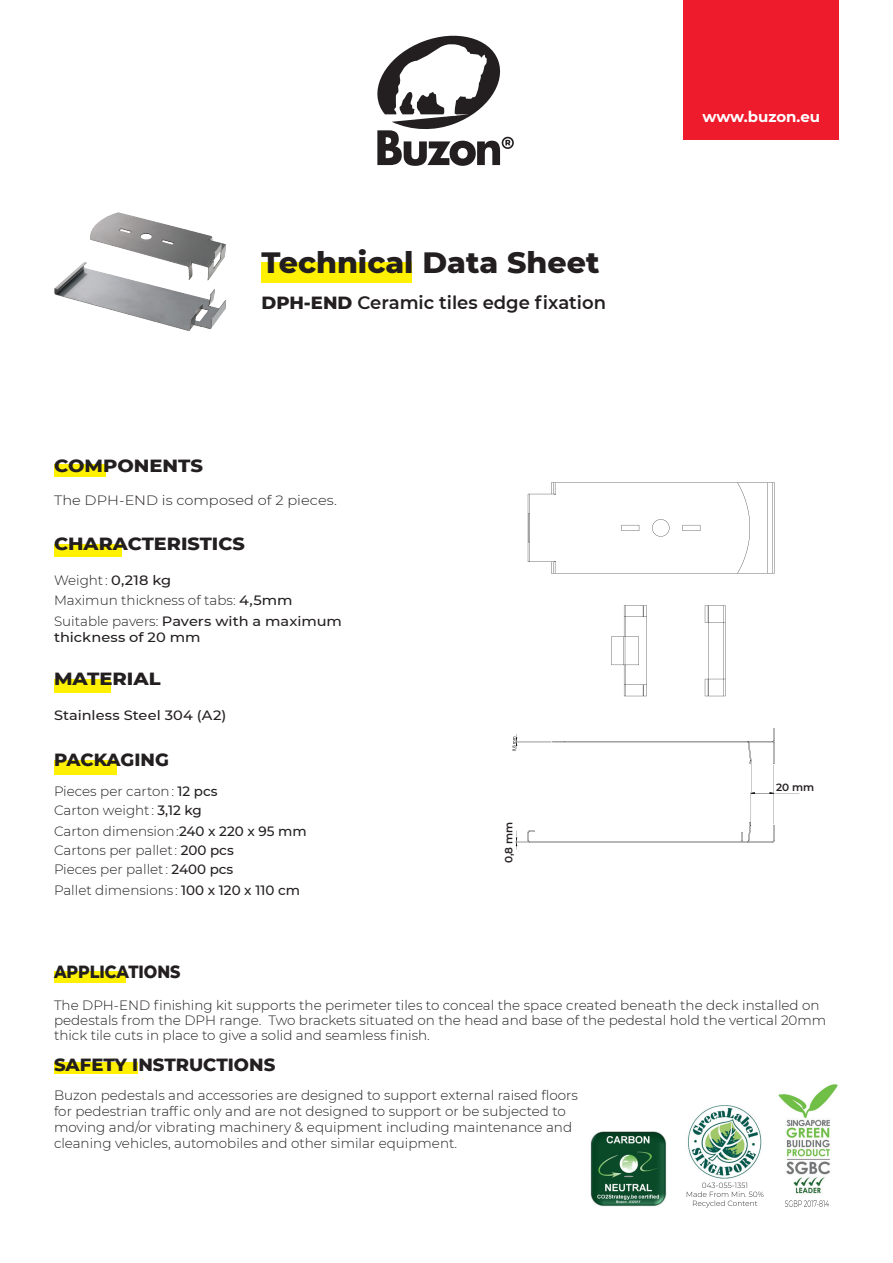
<style>
.page{position:relative;width:893px;height:1263px;background:#fff}
.page>*{position:absolute;margin:0;border:0;box-sizing:border-box;transform-origin:0 0}
.t1{font:800 30px "Montserrat";color:#231f20}
.t2{font:600 18px "Montserrat";color:#231f20}
.t3{font:800 18px "Montserrat";color:#231f20}
.t4{font:800 18px "Montserrat";color:#231f20;scale:1.08 1}
.t5{font:800 18px "Montserrat";color:#231f20;scale:1.06 1}
.t6{font:800 18px "Montserrat";color:#231f20;scale:.89 1}
.t7{font:700 15px "Montserrat";color:#fff}
.t8{font:300 13.5px/19.8px "Montserrat";color:#231f20}
.t9{font:500 13.5px "Montserrat";letter-spacing:.005em;color:#231f20;scale:1.08 1}
.t10{font:300 13.5px "Montserrat";color:#231f20;scale:1.08 1}
.t11{font:600 10.5px "Montserrat";color:#231f20}
.s1{font-weight:800}
.s2{font-weight:500}
</style>
<div class="page">
<div style="left:262px;top:262px;width:150px;height:21px;background:#fff101"></div>
<img style="left:54px;top:212px;width:171px;height:118px">
<svg style="left:377px;top:35px;width:137px;height:131px"></svg>
<div style="left:684px;top:0;width:155px;height:140px;background:#ee1b2d"></div>
<div style="left:54px;top:760px;width:62px;height:15px;background:#fff101"></div>
<div style="left:54px;top:465px;width:52px;height:12px;background:#fff101"></div>
<div style="left:54px;top:679px;width:56px;height:13px;background:#fff101"></div>
<div style="left:54px;top:544px;width:68px;height:13px;background:#fff101"></div>
<svg style="left:528px;top:482px;width:247px;height:91px"></svg>
<svg style="left:512px;top:728px;width:287px;height:122px"></svg>
<svg style="left:611px;top:605px;width:114px;height:91px"></svg>
<div style="left:54px;top:1062px;width:84px;height:12px;background:#fff101"></div>
<div style="left:54px;top:971px;width:72px;height:11px;background:#fff101"></div>
<img style="left:591px;top:1131px;width:75px;height:76px">
<img style="left:778px;top:1084px;width:60px;height:110px">
<img style="left:688px;top:1105px;width:74px;height:74px">
<svg style="left:785px;top:1200px;width:44px;height:7px"></svg>
<svg style="left:687px;top:1183px;width:76px;height:24px"></svg>
<h1 class="t1" style="left:261px;top:240px;width:339px">Technical Data Sheet</h1>
<h2 class="t2" style="left:261px;top:290px;width:346px"><span class="s1">DPH-END</span> Ceramic tiles edge fixation</h2>
<p class="t7" style="left:702px;top:105px;width:119px">www.buzon.eu</p>
<h2 class="t4" style="left:54px;top:453px;width:140px">COMPONENTS</h2>
<p class="t10" style="left:54px;top:491px;width:264px">The DPH-END is composed of 2 pieces.</p>
<h2 class="t5" style="left:54px;top:530px;width:181px">CHARACTERISTICS</h2>
<p class="t8" style="left:54px;top:569px;width:289px;line-height:20.4px">Weight : <span class="s2">0,218 kg<br></span>Maximun thickness of tabs: <span class="s2">4,5mm<br></span>Suitable pavers: <span class="s2">Pavers with a maximum</span></p>
<p class="t9" style="left:54px;top:628px;width:137px">thickness of 20 mm</p>
<h2 class="t4" style="left:54px;top:665px;width:100px">MATERIAL</h2>
<p class="t9" style="left:54px;top:706px;width:161px">Stainless Steel 304 (A2)</p>
<h2 class="t3" style="left:54px;top:746px;width:116px">PACKAGING</h2>
<p class="t8" style="left:54px;top:781px;width:254px">Pieces per carton : <span class="s2">12 pcs<br></span>Carton weight : <span class="s2">3,12 kg<br></span>Carton dimension :<span class="s2">240 x 220 x 95 mm<br></span>Cartons per pallet : <span class="s2">200 pcs<br></span>Pieces per pallet : <span class="s2">2400 pcs<br></span>Pallet dimensions : <span class="s2">100 x 120 x 110 cm</span></p>
<p class="t11" style="left:776px;top:780px;width:40px">20 mm</p>
<p class="t11" style="left:501px;top:863px;width:43px;rotate:-90deg">0,8 mm</p>
<h2 class="t6" style="left:54px;top:959px;width:144px">APPLICATIONS</h2>
<p class="t8" style="left:54px;top:998px;width:774px;line-height:15px">The DPH-END finishing kit supports the perimeter tiles to conceal the space created beneath the deck installed on pedestals from the DPH range. Two brackets situated on the head and base of the pedestal hold the vertical 20mm thick tile cuts in place to give a solid and seamless finish.</p>
<h2 class="t3" style="left:54px;top:1051px;width:223px">SAFETY INSTRUCTIONS</h2>
<p class="t8" style="left:54px;top:1086px;width:525px;line-height:16.2px">Buzon pedestals and accessories are designed to support external raised floors for pedestrian traffic only and are not designed to support or be subjected to moving and/or vibrating machinery &amp; equipment including maintenance and cleaning vehicles, automobiles and other similar equipment.</p>
</div>
